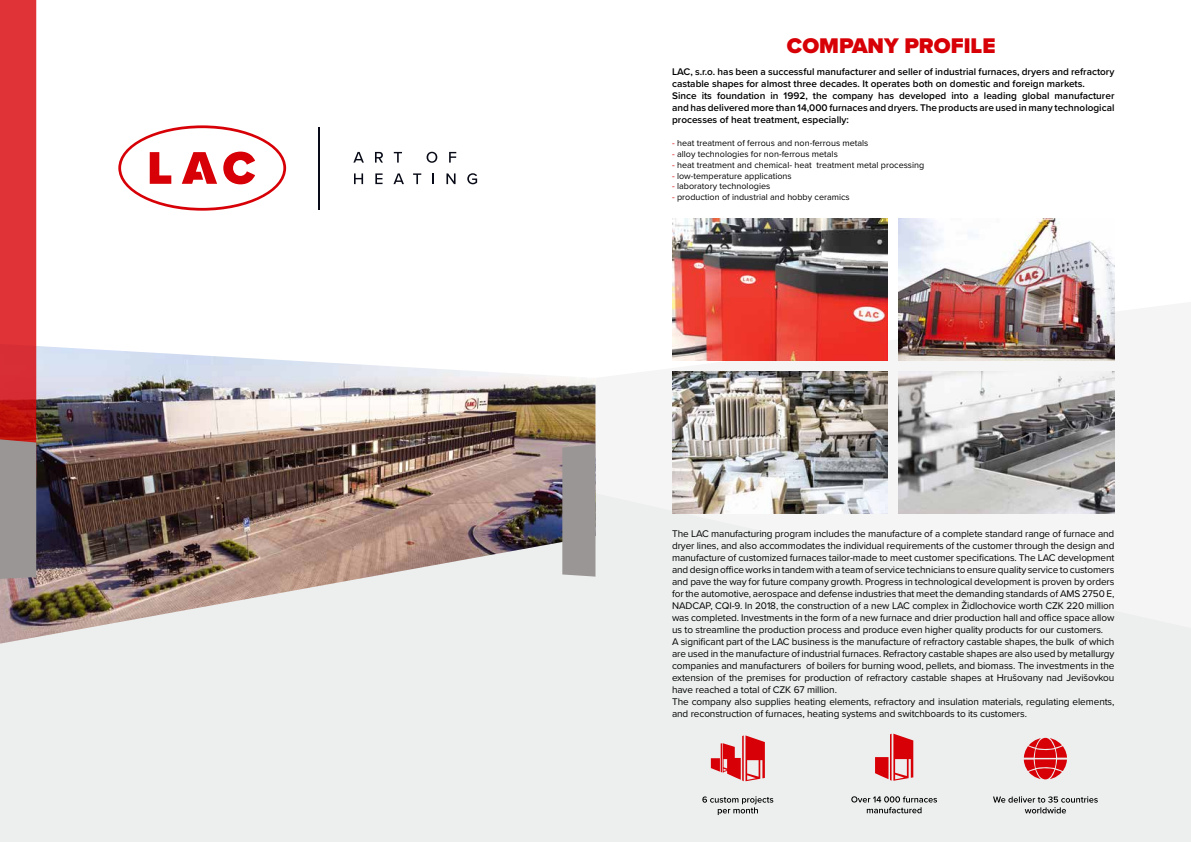
<style>
.page{position:relative;width:1191px;height:842px;background:#fff}
.page>*{position:absolute;margin:0;border:0;box-sizing:border-box;transform-origin:0 0}
.t1{font:900 22px "Proxima Nova";color:#d70006}
.t2{font:10px/12px "Proxima Nova";letter-spacing:-.01em;color:#000}
.t3{font:600 10px/12px "Proxima Nova";color:#000}
.t4{font:9px "Proxima Nova";color:#000}
.s1{color:#d70006}
</style>
<div class="page">
<svg style="left:595px;top:302px;width:520px;height:191px;fill:#f6f5f6"></svg>
<svg style="left:595px;top:493px;width:596px;height:349px;fill:#edeeee"></svg>
<svg style="left:118px;top:125px;width:168px;height:86px"></svg>
<svg style="left:353px;top:152px;width:11px;height:11px"></svg>
<svg style="left:375px;top:152px;width:8px;height:11px"></svg>
<svg style="left:394px;top:152px;width:8px;height:11px"></svg>
<svg style="left:426px;top:152px;width:11px;height:11px"></svg>
<svg style="left:449px;top:152px;width:7px;height:11px"></svg>
<svg style="left:354px;top:173px;width:9px;height:11px"></svg>
<svg style="left:375px;top:173px;width:7px;height:11px"></svg>
<svg style="left:393px;top:173px;width:11px;height:11px"></svg>
<svg style="left:413px;top:173px;width:8px;height:11px"></svg>
<svg style="left:432px;top:173px;width:2px;height:11px"></svg>
<svg style="left:446px;top:173px;width:9px;height:11px"></svg>
<svg style="left:467px;top:173px;width:10px;height:11px"></svg>
<hr style="left:318px;top:127px;width:2px;height:82px;background:#080b17">
<div style="left:0;top:644px;width:595px;height:198px;background:#edeeee"></div>
<img style="left:0;top:344px;width:595px;height:300px">
<svg style="left:0;top:0;width:36px;height:579px;background:#cb474a"></svg>
<div style="left:562px;top:444px;width:33px;height:133px;background:#9a9695"></div>
<img style="left:672px;top:218px;width:215px;height:142px">
<img style="left:672px;top:371px;width:215px;height:142px">
<img style="left:899px;top:371px;width:215px;height:142px">
<img style="left:899px;top:218px;width:215px;height:142px">
<svg style="left:711px;top:735px;width:54px;height:46px;background:#e2797c"></svg>
<svg style="left:702px;top:796px;width:71px;height:19px"></svg>
<svg style="left:875px;top:734px;width:38px;height:47px;background:#e17477"></svg>
<svg style="left:851px;top:796px;width:86px;height:17px"></svg>
<svg style="left:1023px;top:738px;width:44px;height:41px;background:#de5357"></svg>
<svg style="left:993px;top:796px;width:104px;height:17px;background:#c5c6c6"></svg>
<h1 class="t1" style="left:787px;top:30px;width:210px">COMPANY PROFILE</h1>
<p class="t3" style="left:672px;top:66px;width:444px">LAC, s.r.o. has been a successful manufacturer and seller of industrial furnaces, dryers and refractory castable shapes for almost three decades. It operates both on domestic and foreign markets.<br>Since its foundation in 1992, the company has developed into a leading global manufacturer and has delivered more than 14,000 furnaces and dryers. The products are used in many technological processes of heat treatment, especially:</p>
<p class="t4" style="left:672px;top:137px;width:198px"><span class="s1">-</span> heat treatment of ferrous and non-ferrous metals</p>
<p class="t4" style="left:672px;top:147px;width:167px"><span class="s1">-</span> alloy technologies for non-ferrous metals</p>
<p class="t4" style="left:672px;top:158px;width:254px"><span class="s1">-</span> heat treatment and chemical- heat treatment metal processing</p>
<p class="t4" style="left:672px;top:169px;width:121px"><span class="s1">-</span> low-temperature applications</p>
<p class="t4" style="left:672px;top:180px;width:100px"><span class="s1">-</span> laboratory technologies</p>
<p class="t4" style="left:672px;top:191px;width:179px"><span class="s1">-</span> production of industrial and hobby ceramics</p>
<p class="t2" style="left:672px;top:528px;width:444px">The LAC manufacturing program includes the manufacture of a complete standard range of furnace and dryer lines, and also accommodates the individual requirements of the customer through the design and manufacture of customized furnaces tailor-made to meet customer specifications. The LAC development and design office works in tandem with a team of service technicians to ensure quality service to customers and pave the way for future company growth. Progress in technological development is proven by orders for the automotive, aerospace and defense industries that meet the demanding standards of AMS 2750 E, NADCAP, CQI-9. In 2018, the construction of a new LAC complex in Židlochovice worth CZK 220 million was completed. Investments in the form of a new furnace and drier production hall and office space allow us to streamline the production process and produce even higher quality products for our customers.<br>A significant part of the LAC business is the manufacture of refractory castable shapes, the bulk of which are used in the manufacture of industrial furnaces. Refractory castable shapes are also used by metallurgy companies and manufacturers of boilers for burning wood, pellets, and biomass. The investments in the extension of the premises for production of refractory castable shapes at Hrušovany nad Jevišovkou have reached a total of CZK 67 million.<br>The company also supplies heating elements, refractory and insulation materials, regulating elements, and reconstruction of furnaces, heating systems and switchboards to its customers.</p>
</div>
